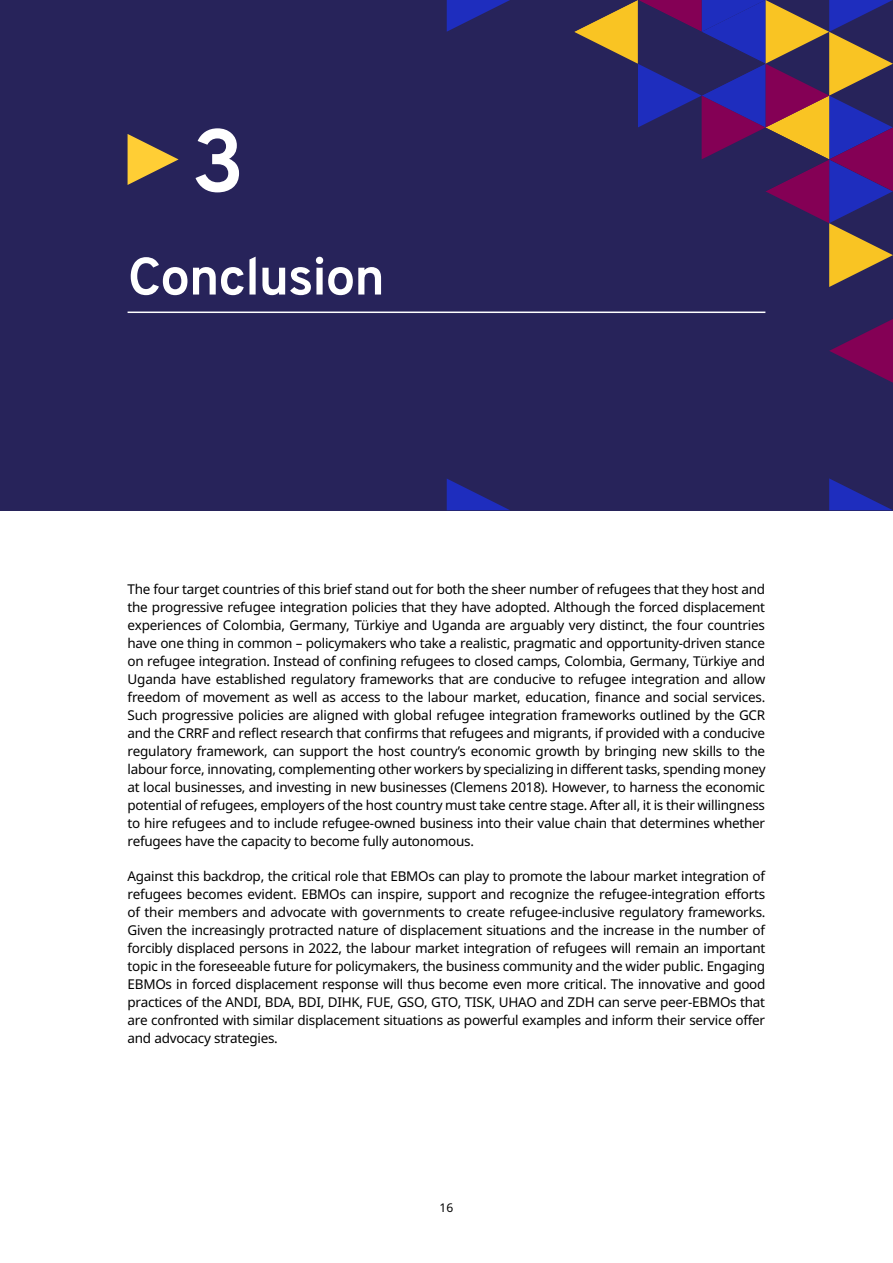
<style>
.page{position:relative;width:893px;height:1263px;background:#fff}
.page>*{position:absolute;margin:0;border:0;box-sizing:border-box;transform-origin:0 0}
.Chapter_number{font:700 88.5px "Overpass";color:#fff}
.H1_Header{font:700 52.5px "Overpass";letter-spacing:-.02em;color:#fff}
.B1_Body{font:13.5px/18px "Noto Sans";letter-spacing:-.02em;color:#000;text-align:justify}
.t1{font:12px "Noto Sans";color:#000}
</style>
<div class="page">
<div style="left:0;top:0;width:893px;height:510px;background:#27235a"></div>
<svg style="left:829px;top:478px;width:63px;height:32px"></svg>
<svg style="left:446px;top:478px;width:64px;height:32px"></svg>
<svg style="left:829px;top:319px;width:64px;height:64px"></svg>
<svg style="left:446px;top:0;width:447px;height:287px"></svg>
<svg style="left:128px;top:134px;width:51px;height:51px"></svg>
<hr style="left:128px;top:312px;width:637px;height:1px;background:#fff">
<p class="Chapter_number" style="left:191px;top:97px;width:55px">3</p>
<h1 class="H1_Header" style="left:128px;top:239px;width:259px">Conclusion</h1>
<p class="B1_Body" style="left:128px;top:580px;width:639px">The four target countries of this brief stand out for both the sheer number of refugees that they host and the progressive refugee integration policies that they have adopted. Although the forced displacement experiences of Colombia, Germany, Türkiye and Uganda are arguably very distinct, the four countries have one thing in common – policymakers who take a realistic, pragmatic and opportunity-driven stance on refugee integration. Instead of confining refugees to closed camps, Colombia, Germany, Türkiye and Uganda have established regulatory frameworks that are conducive to refugee integration and allow freedom of movement as well as access to the labour market, education, finance and social services.<br>Such progressive policies are aligned with global refugee integration frameworks outlined by the GCR and the CRRF and reflect research that confirms that refugees and migrants, if provided with a conducive regulatory framework, can support the host country’s economic growth by bringing new skills to the labour force, innovating, complementing other workers by specializing in different tasks, spending money at local businesses, and investing in new businesses (Clemens 2018). However, to harness the economic potential of refugees, employers of the host country must take centre stage. After all, it is their willingness to hire refugees and to include refugee-owned business into their value chain that determines whether refugees have the capacity to become fully autonomous.</p>
<p class="B1_Body" style="left:128px;top:867px;width:639px">Against this backdrop, the critical role that EBMOs can play to promote the labour market integration of refugees becomes evident. EBMOs can inspire, support and recognize the refugee-integration efforts of their members and advocate with governments to create refugee-inclusive regulatory frameworks.<br>Given the increasingly protracted nature of displacement situations and the increase in the number of forcibly displaced persons in 2022, the labour market integration of refugees will remain an important topic in the foreseeable future for policymakers, the business community and the wider public. Engaging EBMOs in forced displacement response will thus become even more critical. The innovative and good practices of the ANDI, BDA, BDI, DIHK, FUE, GSO, GTO, TISK, UHAO and ZDH can serve peer-EBMOs that are confronted with similar displacement situations as powerful examples and inform their service offer and advocacy strategies.</p>
<p class="t1" style="left:439px;top:1199px;width:15px">16</p>
</div>
